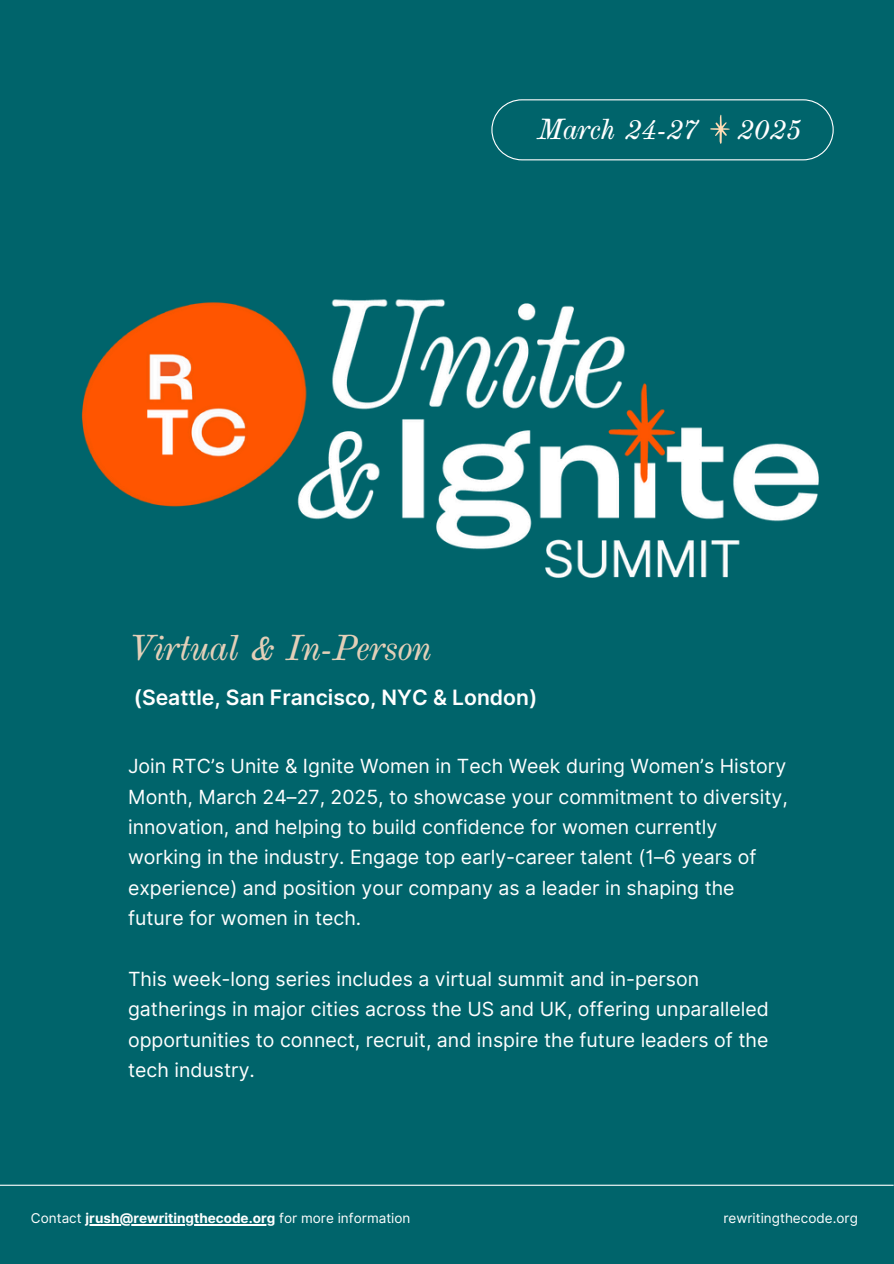
<style>
.page{position:relative;width:894px;height:1264px;background:#fff}
.page>*{position:absolute;margin:0;border:0;box-sizing:border-box;transform-origin:0 0}
.t1{font:italic 35.85px "TT Marxiana Antiqua";color:#e3cfb8}
.t2{font:italic 28.95px "TT Marxiana Antiqua";color:#fff}
.t3{font:600 21.15px "Inter";color:#fff}
.t4{font:19.5px/30.3px "Inter";color:#fff}
.t5{font:700 13.5px "Inter";color:#fff}
.t6{font:13.5px "Inter";color:#fff}
.s1{font-weight:400}
</style>
<div class="page">
<div style="left:0;top:0;width:893px;height:1263px;background:#00646b"></div>
<svg style="left:491px;top:99px;width:342px;height:61px"></svg>
<hr style="left:0;top:1184px;width:893px;height:1px;background:#fff">
<img style="left:81px;top:299px;width:737px;height:279px">
<hr style="left:86px;top:1224px;width:189px;height:1px;background:#fff">
<p class="t2" style="left:537px;top:108px;width:161px">March 24-27</p>
<p class="t2" style="left:737px;top:108px;width:65px">2025</p>
<p class="t1" style="left:128px;top:622px;width:304px">Virtual &amp; In-Person</p>
<h2 class="t3" style="left:134px;top:685px;width:405px">(Seattle, San Francisco, NYC &amp; London)</h2>
<h1 class="t4" style="left:128px;top:751px;width:661px">Join RTC’s Unite &amp; Ignite Women in Tech Week during Women’s History Month, March 24–27, 2025, to showcase your commitment to diversity, innovation, and helping to build confidence for women currently working in the industry. Engage top early-career talent (1–6 years of experience) and position your company as a leader in shaping the future for women in tech.</h1>
<h3 class="t4" style="left:128px;top:963px;width:642px">This week-long series includes a virtual summit and in-person gatherings in major cities across the US and UK, offering unparalleled opportunities to connect, recruit, and inspire the future leaders of the tech industry.</h3>
<h4 class="t5" style="left:31px;top:1210px;width:381px"><span class="s1">Contact</span> jrush@rewritingthecode.org <span class="s1">for more information</span></h4>
<h4 class="t6" style="left:723px;top:1210px;width:136px">rewritingthecode.org</h4>
</div>
